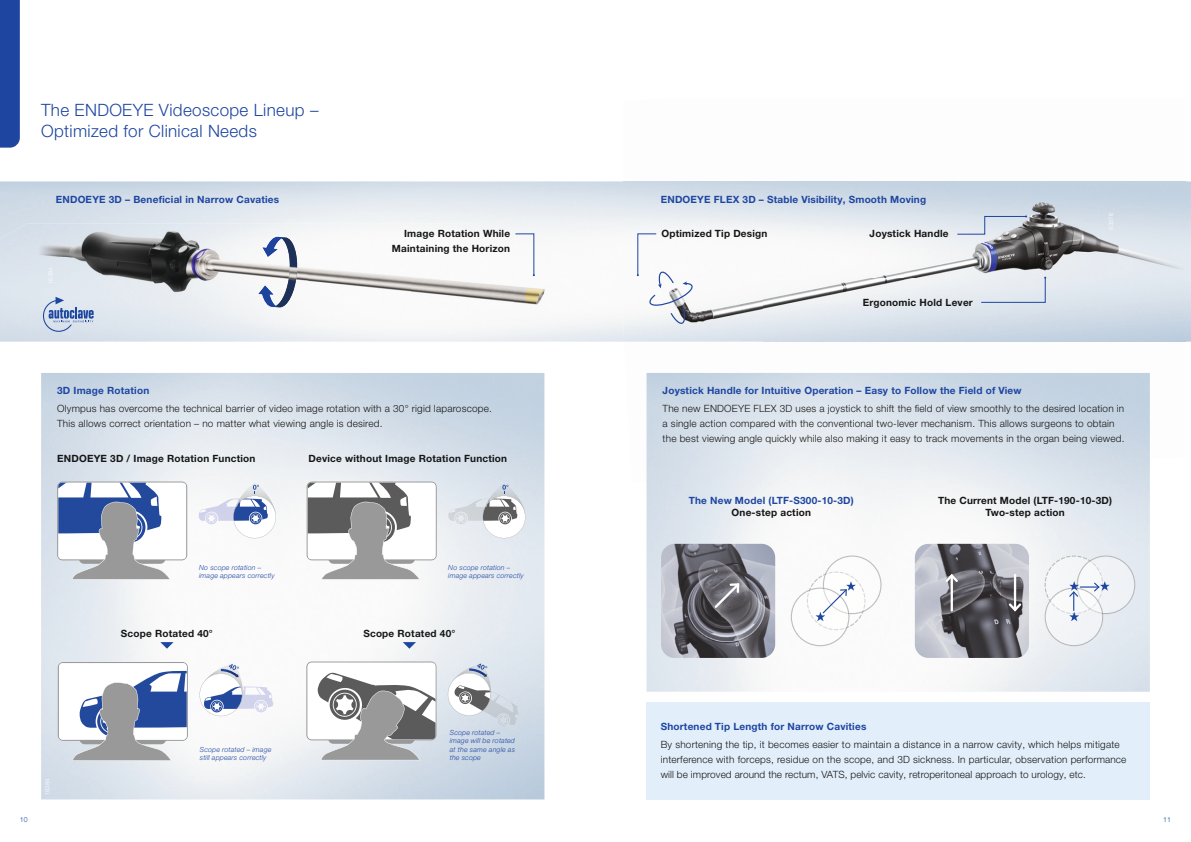
<style>
.page{position:relative;width:1191px;height:842px;background:#fff}
.page>*{position:absolute;margin:0;border:0;box-sizing:border-box;transform-origin:0 0}
.t1{font:300 17px/21px "Helvetica Neue LT Pro";letter-spacing:.02em;color:#1e46a1}
.t2{font:300 10px/15px "Helvetica Neue LT Pro";letter-spacing:.02em;color:#151616}
.t3{font:700 10px/15px "Helvetica Neue LT Pro";letter-spacing:.02em;color:#151616;text-align:right}
.t4{font:700 10px "Helvetica Neue LT Pro";letter-spacing:.02em;color:#1e46a1}
.t5{font:italic 300 7px/8.4px "Helvetica Neue LT Std";letter-spacing:.02em;color:#1e46a1}
.t6{font:300 7px "Helvetica Neue LT Pro";color:#1e46a1}
.t7{font:300 6px "Helvetica Neue LT Pro";color:#fff}
</style>
<div class="page">
<div style="left:0;top:0;width:20px;height:148px;background:#1e46a1"></div>
<img style="left:1149px;top:387px;width:1px;height:72px">
<img style="left:623px;top:181px;width:562px;height:161px">
<svg style="left:57px;top:481px;width:130px;height:99px"></svg>
<img style="left:199px;top:498px;width:34px;height:23px">
<svg style="left:205px;top:512px;width:12px;height:12px"></svg>
<img style="left:235px;top:481px;width:40px;height:4px">
<svg style="left:233px;top:485px;width:43px;height:53px"></svg>
<img style="left:0;top:224px;width:549px;height:98px">
<img style="left:272px;top:237px;width:26px;height:70px">
<img style="left:258px;top:285px;width:21px;height:22px">
<img style="left:263px;top:237px;width:22px;height:20px">
<svg style="left:43px;top:297px;width:51px;height:35px;background:#b2c1dc"></svg>
<svg style="left:515px;top:233px;width:20px;height:43px"></svg>
<svg style="left:956px;top:215px;width:71px;height:20px"></svg>
<svg style="left:980px;top:277px;width:66px;height:26px;background:#dae2eb"></svg>
<div style="left:646px;top:702px;width:503px;height:97px;background:#e2eefa"></div>
<svg style="left:160px;top:642px;width:13px;height:7px"></svg>
<svg style="left:58px;top:662px;width:130px;height:99px"></svg>
<img style="left:242px;top:686px;width:31px;height:23px">
<svg style="left:255px;top:700px;width:12px;height:12px"></svg>
<svg style="left:199px;top:664px;width:43px;height:52px"></svg>
<svg style="left:307px;top:481px;width:130px;height:99px"></svg>
<img style="left:448px;top:498px;width:35px;height:23px">
<svg style="left:455px;top:512px;width:12px;height:12px"></svg>
<img style="left:485px;top:481px;width:39px;height:4px">
<svg style="left:483px;top:485px;width:42px;height:53px"></svg>
<svg style="left:403px;top:642px;width:13px;height:7px"></svg>
<svg style="left:306px;top:661px;width:130px;height:99px"></svg>
<img style="left:454px;top:685px;width:65px;height:41px">
<img style="left:496px;top:714px;width:14px;height:12px">
<svg style="left:498px;top:716px;width:10px;height:8px"></svg>
<img style="left:450px;top:661px;width:41px;height:3px">
<svg style="left:448px;top:664px;width:43px;height:52px"></svg>
<svg style="left:637px;top:233px;width:56px;height:91px"></svg>
<img style="left:661px;top:544px;width:114px;height:114px">
<img style="left:915px;top:544px;width:114px;height:114px">
<img style="left:856px;top:613px;width:7px;height:15px">
<img style="left:809px;top:574px;width:15px;height:7px">
<img style="left:825px;top:555px;width:56px;height:57px">
<img style="left:823px;top:575px;width:39px;height:39px">
<svg style="left:862px;top:604px;width:3px;height:8px"></svg>
<svg style="left:824px;top:572px;width:9px;height:3px"></svg>
<img style="left:790px;top:590px;width:57px;height:56px">
<svg style="left:807px;top:581px;width:49px;height:49px"></svg>
<hr style="left:950px;top:575px;width:3px;height:35px;background:#fff">
<svg style="left:943px;top:572px;width:17px;height:12px"></svg>
<hr style="left:1014px;top:575px;width:2px;height:35px;background:#fff">
<svg style="left:1006px;top:601px;width:17px;height:12px"></svg>
<img style="left:1044px;top:555px;width:32px;height:32px">
<img style="left:1090px;top:555px;width:45px;height:59px">
<img style="left:1076px;top:561px;width:14px;height:20px">
<svg style="left:1077px;top:556px;width:14px;height:6px"></svg>
<img style="left:1044px;top:601px;width:59px;height:45px">
<img style="left:1050px;top:587px;width:18px;height:14px">
<svg style="left:1044px;top:588px;width:6px;height:14px"></svg>
<svg style="left:1068px;top:581px;width:41px;height:40px"></svg>
<svg style="left:712px;top:581px;width:29px;height:29px"></svg>
<h1 class="t1" style="left:41px;top:100px;width:279px">The ENDOEYE Videoscope Lineup –<br>Optimized for Clinical Needs</h1>
<p class="t4" style="left:56px;top:193px;width:225px">ENDOEYE 3D – Beneficial in Narrow Cavaties</p>
<p class="t4" style="left:660px;top:193px;width:267px">ENDOEYE FLEX 3D – Stable Visibility, Smooth Moving</p>
<p class="t3" style="left:392px;top:226px;width:120px">Image Rotation While<br>Maintaining the Horizon</p>
<p class="t3" style="left:661px;top:226px;width:107px">Optimized Tip Design</p>
<p class="t3" style="left:869px;top:226px;width:80px">Joystick Handle</p>
<p class="t4" style="left:57px;top:384px;width:94px">3D Image Rotation</p>
<p class="t2" style="left:57px;top:401px;width:436px">Olympus has overcome the technical barrier of video image rotation with a 30° rigid laparoscope.<br>This allows correct orientation – no matter what viewing angle is desired.</p>
<p class="t3" style="left:57px;top:450px;width:200px">ENDOEYE 3D / Image Rotation Function</p>
<p class="t3" style="left:308px;top:450px;width:200px">Device without Image Rotation Function</p>
<p class="t7" style="left:44px;top:795px;width:18px;rotate:-90deg">16384</p>
<p class="t5" style="left:199px;top:563px;width:77px">No scope rotation – image appears correctly</p>
<p class="t3" style="left:121px;top:626px;width:94px">Scope Rotated 40°</p>
<p class="t5" style="left:200px;top:745px;width:73px">Scope rotated – image still appears correctly</p>
<p class="t5" style="left:448px;top:563px;width:77px">No scope rotation – image appears correctly</p>
<p class="t3" style="left:363px;top:626px;width:94px">Scope Rotated 40°</p>
<p class="t5" style="left:450px;top:728px;width:67px">Scope rotated – image will be rotated at the same angle as the scope</p>
<p class="t3" style="left:862px;top:295px;width:112px">Ergonomic Hold Lever</p>
<p class="t4" style="left:662px;top:384px;width:360px">Joystick Handle for Intuitive Operation – Easy to Follow the Field of View</p>
<p class="t2" style="left:662px;top:401px;width:463px">The new ENDOEYE FLEX 3D uses a joystick to shift the field of view smoothly to the desired location in a single action compared with the conventional two-lever mechanism. This allows surgeons to obtain the best viewing angle quickly while also making it easy to track movements in the organ being viewed.</p>
<p class="t4" style="left:688px;top:494px;width:167px">The New Model (LTF-S300-10-3D)</p>
<p class="t3" style="left:731px;top:504px;width:81px">One-step action</p>
<p class="t3" style="left:938px;top:494px;width:176px;line-height:12px;text-align:center">The Current Model (LTF-190-10-3D)<br>Two-step action</p>
<p class="t4" style="left:660px;top:721px;width:207px">Shortened Tip Length for Narrow Cavities</p>
<p class="t2" style="left:660px;top:737px;width:467px">By shortening the tip, it becomes easier to maintain a distance in a narrow cavity, which helps mitigate interference with forceps, residue on the scope, and 3D sickness. In particular, observation performance will be improved around the rectum, VATS, pelvic cavity, retroperitoneal approach to urology, etc.</p>
<p class="t6" style="left:20px;top:815px;width:9px">10</p>
<p class="t6" style="left:1163px;top:815px;width:9px">11</p>
</div>
